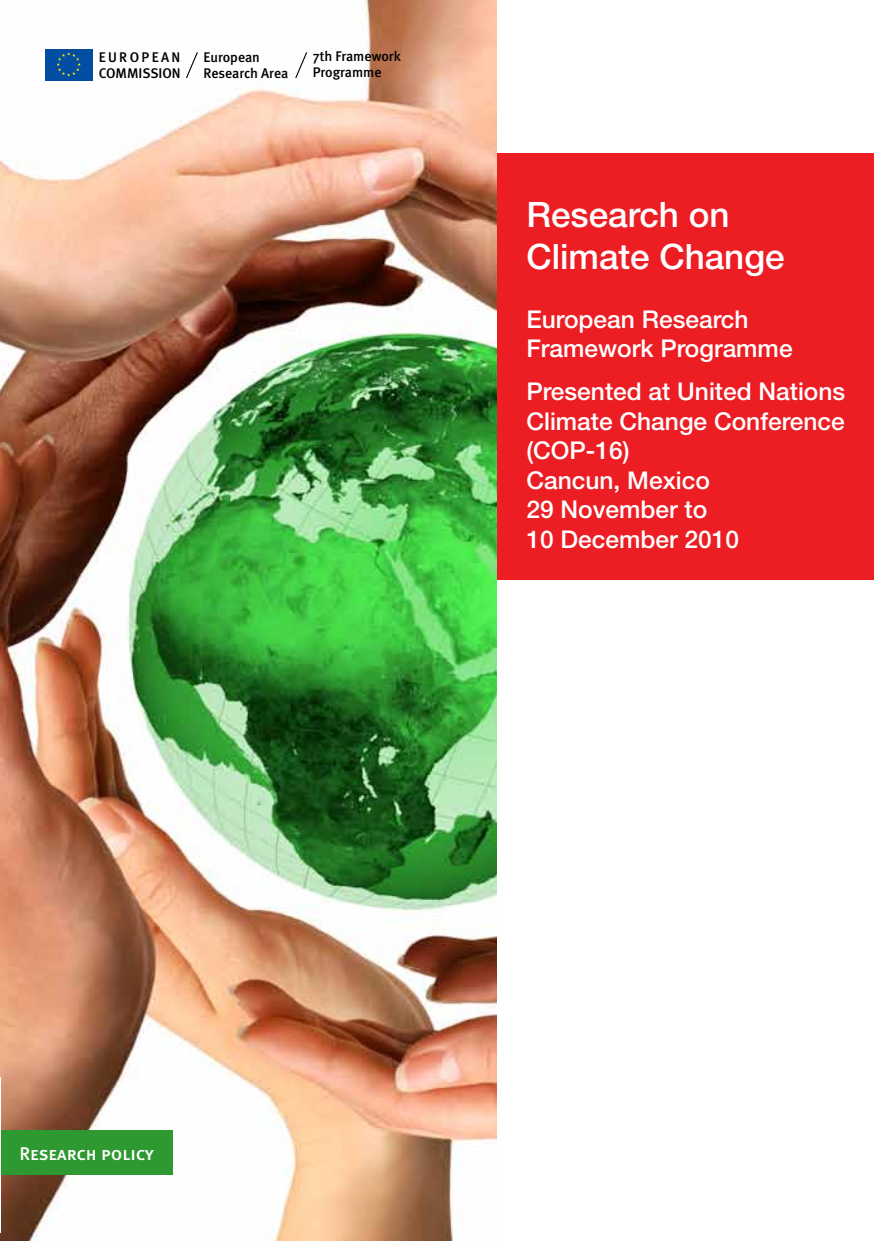
<style>
.page{position:relative;width:874px;height:1241px;background:#fff}
.page>*{position:absolute;margin:0;border:0;box-sizing:border-box;transform-origin:0 0}
.t1{font:500 35px/42px "Helvetica Neue";color:#fff}
.t2{font:500 24.5px/29.4px "Helvetica Neue";color:#fff}
.t3{font:18.38px "Meta Medium Caps";letter-spacing:-.005em;color:#fff}
.t4{font:500 14px/15.8px "Meta";color:#000}
</style>
<div class="page">
<div style="left:496px;top:153px;width:377px;height:427px;background:#ed1d24"></div>
<img style="left:0;top:0;width:496px;height:1240px">
<div style="left:0;top:1130px;width:172px;height:44px;background:#2e9931"></div>
<div style="left:45px;top:49px;width:47px;height:31px;background:#034ea2"></div>
<svg style="left:57px;top:52px;width:24px;height:24px"></svg>
<svg style="left:186px;top:52px;width:12px;height:26px"></svg>
<svg style="left:295px;top:52px;width:12px;height:26px"></svg>
<p class="t4" style="left:99px;top:49px;width:83px">EUROPEAN<br>COMMISSION</p>
<p class="t4" style="left:203px;top:49px;width:86px">European<br>Research Area</p>
<p class="t4" style="left:312px;top:48px;width:90px">7th Framework<br>Programme</p>
<h1 class="t1" style="left:526px;top:193px;width:260px">Research on<br>Climate Change</h1>
<p class="t2" style="left:526px;top:304px;width:267px">European Research<br>Framework Programme</p>
<p class="t2" style="left:526px;top:377px;width:320px">Presented at United Nations<br>Climate Change Conference (COP-16)<br>Cancun, Mexico<br>29 November to<br>10 December 2010</p>
<p class="t3" style="left:19px;top:1142px;width:136px">Research policy</p>
</div>
